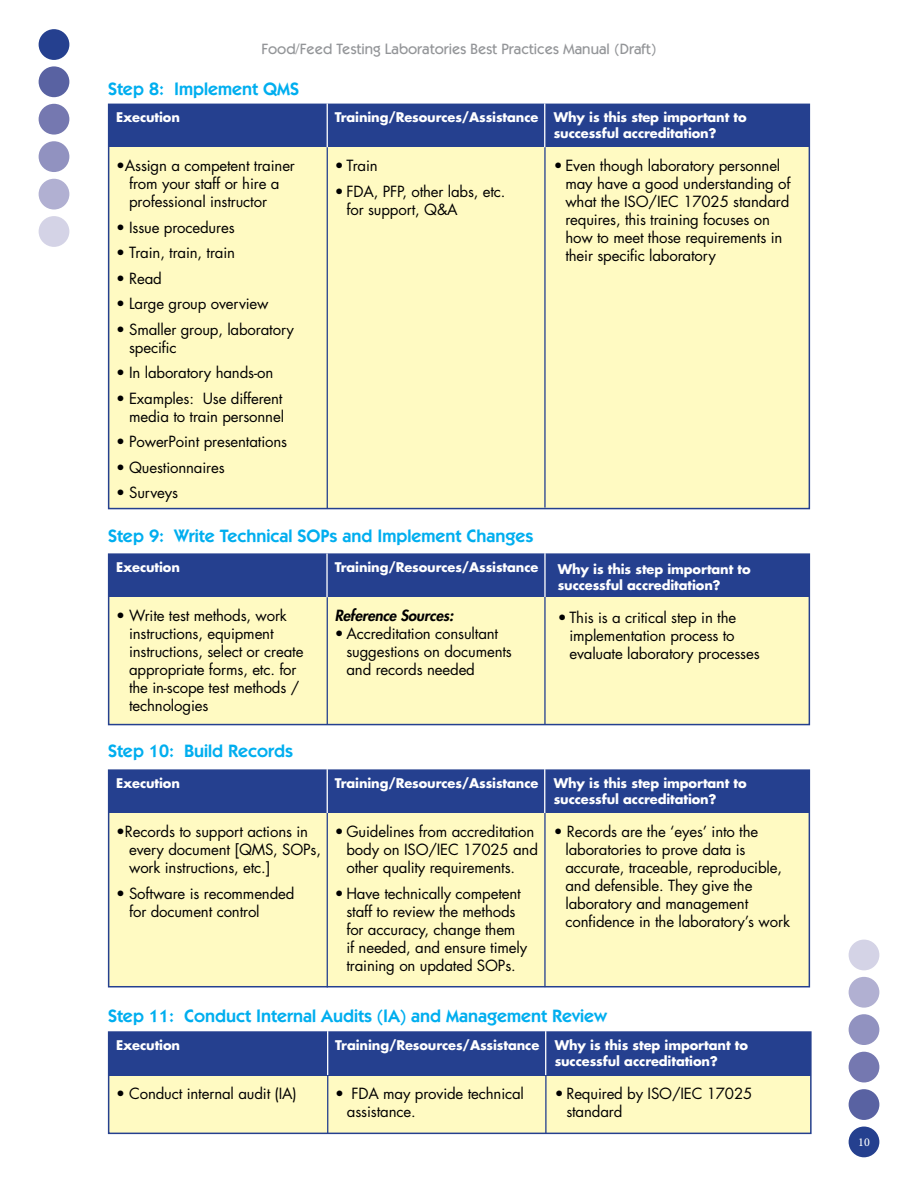
<style>
.page{position:relative;width:918px;height:1188px;background:#fff}
.page>*{position:absolute;margin:0;border:0;box-sizing:border-box;transform-origin:0 0}
.t1{font:600 18px "Itc Kabel";color:#00aeef}
.t2{font:15px/18px "Futura";letter-spacing:-.01em;color:#000}
.t3{font:500 15px "Itc Kabel";color:#939598}
.t4{font:italic 800 15px "Futura";letter-spacing:-.01em;color:#000}
.t5{font:700 13.05px/15.6px "Futura";letter-spacing:-.01em;color:#fff}
.t6{font:500 12px "Minion Pro";color:#fff}
</style>
<div class="page">
<div style="left:109px;top:770px;width:700px;height:217px;background:#fffac2"></div>
<div style="left:108px;top:769px;width:702px;height:218px;border:2px solid #25408f"></div>
<div style="left:109px;top:554px;width:700px;height:171px;background:#fffac2"></div>
<div style="left:108px;top:553px;width:702px;height:172px;border:2px solid #25408f"></div>
<div style="left:109px;top:104px;width:700px;height:405px;background:#fffac2"></div>
<div style="left:109px;top:554px;width:700px;height:43px;background:#25408f"></div>
<hr style="left:327px;top:554px;width:1px;height:171px;background:#25408f">
<hr style="left:544px;top:554px;width:2px;height:171px;background:#25408f">
<div style="left:109px;top:770px;width:700px;height:43px;background:#25408f"></div>
<hr style="left:327px;top:770px;width:1px;height:217px;background:#25408f">
<hr style="left:544px;top:770px;width:2px;height:217px;background:#25408f">
<div style="left:109px;top:104px;width:700px;height:43px;background:#25408f"></div>
<hr style="left:327px;top:104px;width:1px;height:404px;background:#25408f">
<hr style="left:544px;top:104px;width:2px;height:404px;background:#25408f">
<div style="left:109px;top:1032px;width:702px;height:101px;background:#fffac2"></div>
<div style="left:108px;top:1031px;width:704px;height:103px;border:2px solid #25408f"></div>
<div style="left:109px;top:1032px;width:702px;height:43px;background:#25408f"></div>
<hr style="left:327px;top:1032px;width:1px;height:102px;background:#25408f">
<hr style="left:545px;top:1032px;width:2px;height:102px;background:#25408f">
<hr style="left:327px;top:103px;width:1px;height:44px;background:#fff">
<hr style="left:544px;top:103px;width:1px;height:44px;background:#fff">
<hr style="left:326px;top:554px;width:2px;height:43px;background:#fff">
<hr style="left:544px;top:553px;width:2px;height:44px;background:#fff">
<hr style="left:327px;top:769px;width:1px;height:44px;background:#fff">
<hr style="left:544px;top:769px;width:1px;height:44px;background:#fff">
<hr style="left:327px;top:1031px;width:1px;height:44px;background:#fff">
<hr style="left:545px;top:1031px;width:1px;height:44px;background:#fff">
<div style="left:39px;top:141px;width:30px;height:31px;background:#9192c0;border-radius:50%"></div>
<div style="left:39px;top:104px;width:30px;height:31px;background:#7578b0;border-radius:50%"></div>
<div style="left:39px;top:66px;width:30px;height:31px;background:#5962a2;border-radius:50%"></div>
<div style="left:39px;top:29px;width:30px;height:31px;background:#25408f;border-radius:50%"></div>
<div style="left:39px;top:179px;width:30px;height:31px;background:#b1b0d2;border-radius:50%"></div>
<div style="left:39px;top:216px;width:30px;height:31px;background:#d4d3e6;border-radius:50%"></div>
<div style="left:849px;top:1052px;width:30px;height:30px;background:#7578b0;border-radius:50%"></div>
<div style="left:849px;top:1014px;width:30px;height:31px;background:#9192c0;border-radius:50%"></div>
<div style="left:849px;top:977px;width:30px;height:31px;background:#b1b0d2;border-radius:50%"></div>
<div style="left:849px;top:940px;width:30px;height:30px;background:#d4d3e6;border-radius:50%"></div>
<div style="left:849px;top:1089px;width:30px;height:31px;background:#5962a2;border-radius:50%"></div>
<div style="left:849px;top:1127px;width:30px;height:30px;background:#25408f;border-radius:50%"></div>
<p class="t3" style="left:261px;top:40px;width:397px">Food/Feed Testing Laboratories Best Practices Manual (Draft)</p>
<p class="t1" style="left:108px;top:78px;width:193px">Step 8: Implement QMS</p>
<p class="t5" style="left:116px;top:109px;width:65px">Execution</p>
<p class="t2" style="left:129px;top:157px;width:167px;text-indent:-13px">•Assign a competent trainer from your staff or hire a professional instructor</p>
<p class="t2" style="left:116px;top:218px;width:120px">• Issue procedures</p>
<p class="t5" style="left:335px;top:109px;width:205px">Training/Resources/Assistance</p>
<p class="t2" style="left:335px;top:157px;width:45px">• Train</p>
<p class="t2" style="left:346px;top:182px;width:161px;text-indent:-12px">• FDA, PFP, other labs, etc. for support, Q&amp;A</p>
<p class="t5" style="left:554px;top:109px;width:195px">Why is this step important to successful accreditation?</p>
<p class="t2" style="left:565px;top:157px;width:227px;text-indent:-12px">• Even though laboratory personnel may have a good understanding of what the ISO/IEC 17025 standard requires, this training focuses on how to meet those requirements in</p>
<p class="t2" style="left:116px;top:244px;width:120px">• Train, train, train</p>
<p class="t2" style="left:116px;top:269px;width:47px">• Read</p>
<p class="t2" style="left:116px;top:295px;width:154px">• Large group overview</p>
<p class="t2" style="left:129px;top:320px;width:166px;text-indent:-13px">• Smaller group, laboratory specific</p>
<p class="t2" style="left:116px;top:364px;width:159px">• In laboratory hands-on</p>
<p class="t2" style="left:116px;top:389px;width:169px;text-align:right">• Examples: Use different media to train personnel</p>
<p class="t2" style="left:116px;top:433px;width:173px">• PowerPoint presentations</p>
<p class="t2" style="left:116px;top:458px;width:110px">• Questionnaires</p>
<p class="t2" style="left:116px;top:484px;width:63px">• Surveys</p>
<p class="t2" style="left:565px;top:247px;width:152px">their specific laboratory</p>
<h4 class="t1" style="left:108px;top:525px;width:427px">Step 9: Write Technical SOPs and Implement Changes</h4>
<p class="t5" style="left:116px;top:559px;width:65px">Execution</p>
<p class="t5" style="left:335px;top:559px;width:205px">Training/Resources/Assistance</p>
<p class="t5" style="left:558px;top:561px;width:195px">Why is this step important to</p>
<p class="t5" style="left:558px;top:577px;width:164px">successful accreditation?</p>
<p class="t2" style="left:116px;top:606px;width:172px">• Write test methods, work</p>
<p class="t4" style="left:335px;top:606px;width:120px">Reference Sources:</p>
<p class="t2" style="left:558px;top:609px;width:180px">• This is a critical step in the</p>
<p class="t2" style="left:129px;top:624px;width:146px">instructions, equipment</p>
<p class="t2" style="left:335px;top:624px;width:165px">• Accreditation consultant</p>
<p class="t2" style="left:569px;top:627px;width:167px">implementation process to</p>
<p class="t2" style="left:129px;top:642px;width:176px">instructions, select or create</p>
<p class="t2" style="left:346px;top:642px;width:167px">suggestions on documents</p>
<p class="t2" style="left:569px;top:645px;width:192px">evaluate laboratory processes</p>
<p class="t2" style="left:129px;top:660px;width:169px">appropriate forms, etc. for</p>
<p class="t2" style="left:346px;top:660px;width:130px">and records needed</p>
<p class="t2" style="left:129px;top:678px;width:172px">the in-scope test methods /</p>
<p class="t2" style="left:129px;top:696px;width:81px">technologies</p>
<p class="t1" style="left:108px;top:740px;width:187px">Step 10: Build Records</p>
<p class="t5" style="left:116px;top:775px;width:65px">Execution</p>
<p class="t5" style="left:335px;top:775px;width:205px">Training/Resources/Assistance</p>
<p class="t5" style="left:554px;top:775px;width:195px">Why is this step important to successful accreditation?</p>
<p class="t2" style="left:129px;top:822px;width:194px;text-indent:-13px">•Records to support actions in every document [QMS, SOPs, work instructions, etc.]</p>
<p class="t2" style="left:129px;top:884px;width:167px;text-indent:-13px">• Software is recommended for document control</p>
<p class="t2" style="left:346px;top:822px;width:193px;text-indent:-12px">• Guidelines from accreditation body on ISO/IEC 17025 and other quality requirements.</p>
<p class="t2" style="left:346px;top:884px;width:182px;text-indent:-12px">• Have technically competent staff to review the methods for accuracy, change them<br>if needed, and ensure timely training on updated SOPs.</p>
<p class="t2" style="left:565px;top:822px;width:226px;text-indent:-12px">• Records are the ‘eyes’ into the laboratories to prove data is accurate, traceable, reproducible, and defensible. They give the laboratory and management confidence in the laboratory’s work</p>
<p class="t1" style="left:108px;top:1005px;width:501px">Step 11: Conduct Internal Audits (IA) and Management Review</p>
<p class="t5" style="left:116px;top:1037px;width:65px">Execution</p>
<p class="t5" style="left:335px;top:1037px;width:206px">Training/Resources/Assistance</p>
<p class="t5" style="left:555px;top:1037px;width:195px">Why is this step important to successful accreditation?</p>
<p class="t2" style="left:116px;top:1084px;width:182px">• Conduct internal audit (IA)</p>
<p class="t2" style="left:347px;top:1084px;width:179px;text-indent:-12px">• FDA may provide technical assistance.</p>
<p class="t2" style="left:566px;top:1084px;width:188px;text-indent:-12px">• Required by ISO/IEC 17025 standard</p>
<p class="t6" style="left:858px;top:1134px;width:13px">10</p>
</div>
